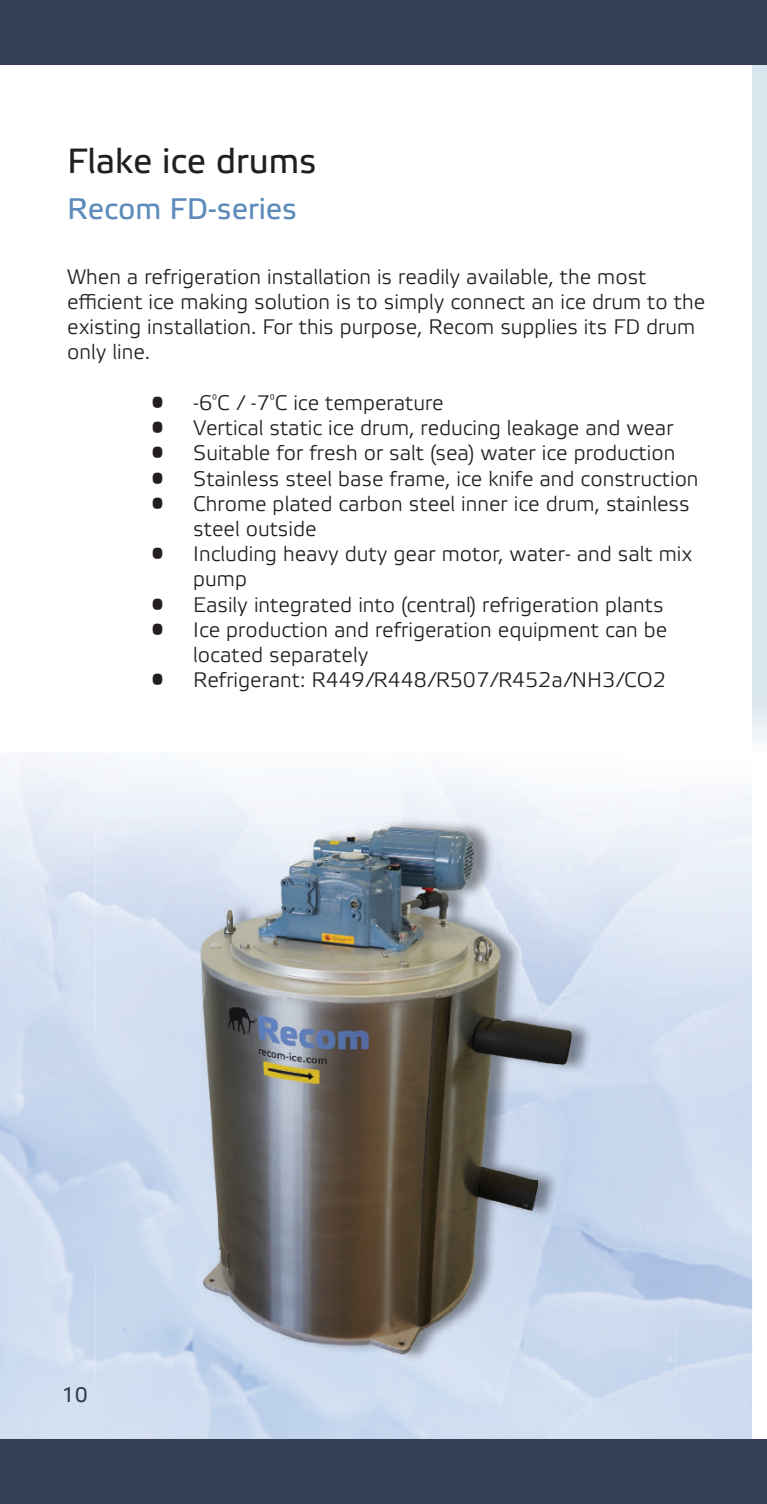
<style>
.page{position:relative;width:767px;height:1504px;background:#fff}
.page>*{position:absolute;margin:0;border:0;box-sizing:border-box;transform-origin:0 0}
.t1{font:35px "Etelka Text Pro";color:#231f20}
.t2{font:29.75px "Etelka Text Pro";color:#5d8bbc}
.t3{font:21px/25.2px "Etelka Light Pro";color:#231f20}
.t4{font:21px "Etelka Text Pro";color:#333f52}
</style>
<div class="page">
<div style="left:752px;top:43px;width:14px;height:709px;background:#dae6ed"></div>
<div style="left:0;top:0;width:766px;height:64px;background:#333f52"></div>
<div style="left:0;top:1439px;width:766px;height:64px;background:#333f52"></div>
<div style="left:211px;top:800px;width:464px;height:57px;background:#f2f5fa"></div>
<img style="left:95px;top:1263px;width:116px;height:116px">
<img style="left:203px;top:816px;width:389px;height:545px">
<h1 class="t1" style="left:67px;top:142px;width:251px">Flake ice drums</h1>
<h2 class="t2" style="left:67px;top:192px;width:231px">Recom FD-series</h2>
<p class="t3" style="left:67px;top:265px;width:639px">When a refrigeration installation is readily available, the most efficient ice making solution is to simply connect an ice drum to the existing installation. For this purpose, Recom supplies its FD drum only line.</p>
<p class="t3" style="left:193px;top:391px;width:506px">-6<sup>°</sup>C / -7<sup>°</sup>C ice temperature<br>Vertical static ice drum, reducing leakage and wear Suitable for fresh or salt (sea) water ice production Stainless steel base frame, ice knife and construction Chrome plated carbon steel inner ice drum, stainless steel outside<br>Including heavy duty gear motor, water- and salt mix pump<br>Easily integrated into (central) refrigeration plants<br>Ice production and refrigeration equipment can be located separately<br>Refrigerant: R449/R448/R507/R452a/NH3/CO2</p>
<p class="t3" style="left:151px;top:390px;width:14px;text-align:justify">• • • • •</p>
<p class="t3" style="left:151px;top:542px;width:14px">•</p>
<p class="t3" style="left:151px;top:592px;width:14px">• •</p>
<p class="t3" style="left:151px;top:668px;width:14px">•</p>
<p class="t4" style="left:62px;top:1383px;width:28px">10</p>
</div>
